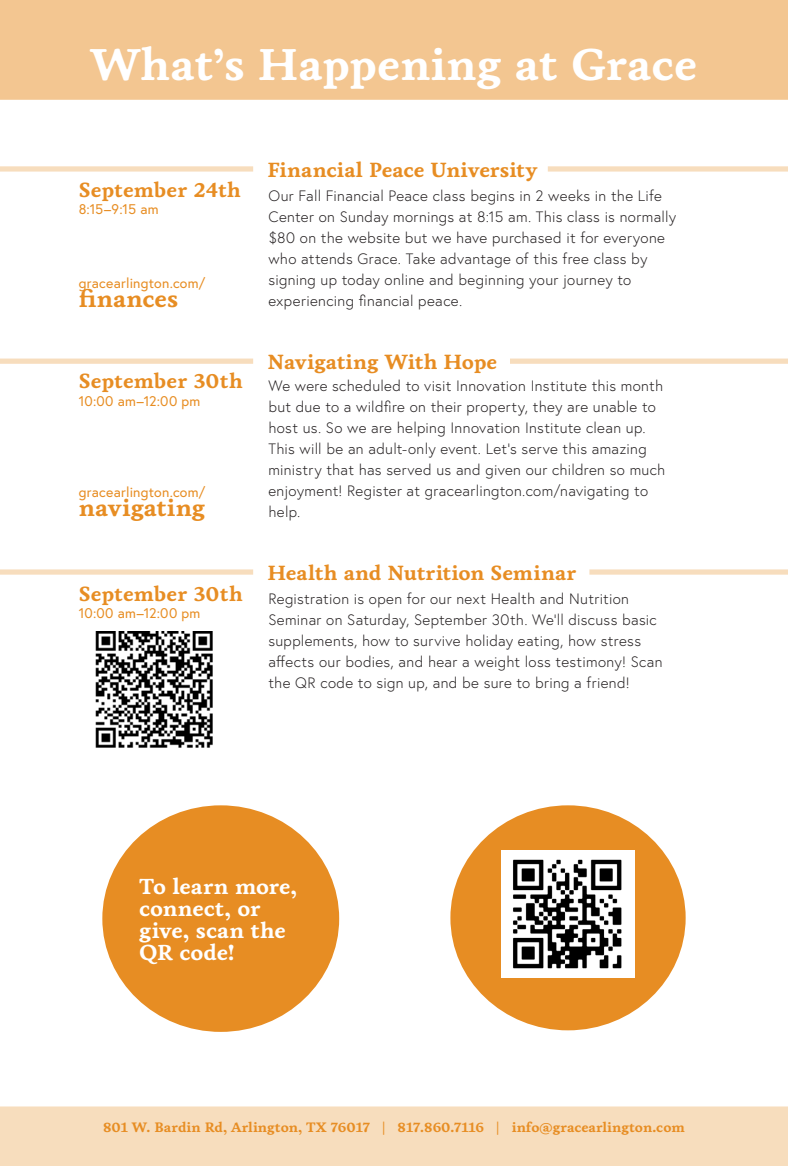
<style>
.page{position:relative;width:788px;height:1166px;background:#fff}
.page>*{position:absolute;margin:0;border:0;box-sizing:border-box;transform-origin:0 0}
.t1{font:700 45.5px "Livory";color:#fff}
.Body{font:700 24.5px "Livory";color:#e78d23}
.Body-2{font:700 22.22px/22.2px "Livory";letter-spacing:-.005em;color:#fff}
.Body-3{font:700 21px "Livory";letter-spacing:.005em;color:#e78d23}
.Body-4{font:300 15.05px/21px "Europa";letter-spacing:.02em;color:#231f20}
.Body-5{font:14px "Europa";letter-spacing:.02em;color:#e78d23}
.t2{font:700 14px "Livory";color:#e78d23}
</style>
<div class="page">
<div style="left:0;top:0;width:788px;height:100px;background:#f3c691"></div>
<div style="left:0;top:1106px;width:788px;height:60px;background:#f7ddbd"></div>
<div style="left:450px;top:805px;width:235px;height:225px;background:#e78d23;border-radius:50%"></div>
<div style="left:102px;top:805px;width:237px;height:226px;background:#e78d23;border-radius:50%"></div>
<img style="left:501px;top:850px;width:133px;height:127px">
<div style="left:0;top:166px;width:253px;height:6px;background:#f7ddbd"></div>
<div style="left:547px;top:166px;width:241px;height:6px;background:#f7ddbd"></div>
<div style="left:0;top:569px;width:253px;height:5px;background:#f7ddbd"></div>
<div style="left:589px;top:569px;width:199px;height:5px;background:#f7ddbd"></div>
<img style="left:95px;top:631px;width:118px;height:117px">
<div style="left:0;top:358px;width:253px;height:6px;background:#f7ddbd"></div>
<div style="left:510px;top:358px;width:277px;height:6px;background:#f7ddbd"></div>
<p class="t1" style="left:91px;top:37px;width:608px">What’s Happening at Grace</p>
<p class="Body-3" style="left:79px;top:177px;width:164px">September 24th</p>
<p class="Body-5" style="left:79px;top:200px;width:81px">8:15–9:15 am</p>
<p class="Body-5" style="left:79px;top:274px;width:128px">gracearlington.com/</p>
<p class="Body" style="left:79px;top:284px;width:101px">finances</p>
<p class="Body-3" style="left:79px;top:368px;width:165px">September 30th</p>
<p class="Body-5" style="left:79px;top:392px;width:123px">10:00 am–12:00 pm</p>
<p class="Body-5" style="left:79px;top:483px;width:128px">gracearlington.com/</p>
<p class="Body" style="left:79px;top:493px;width:128px">navigating</p>
<p class="Body-3" style="left:79px;top:581px;width:165px">September 30th</p>
<p class="Body-5" style="left:79px;top:604px;width:123px">10:00 am–12:00 pm</p>
<p class="Body-3" style="left:267px;top:157px;width:271px">Financial Peace University</p>
<p class="Body-4" style="left:268px;top:185px;width:409px">Our Fall Financial Peace class begins in 2 weeks in the Life Center on Sunday mornings at 8:15 am. This class is normally $80 on the website but we have purchased it for everyone who attends Grace. Take advantage of this free class by signing up today online and beginning your journey to experiencing financial peace.</p>
<p class="Body-3" style="left:267px;top:349px;width:231px">Navigating With Hope</p>
<p class="Body-4" style="left:268px;top:375px;width:398px">We were scheduled to visit Innovation Institute this month but due to a wildfire on their property, they are unable to host us. So we are helping Innovation Institute clean up.<br>This will be an adult-only event. Let’s serve this amazing ministry that has served us and given our children so much enjoyment! Register at gracearlington.com/navigating to help.</p>
<p class="Body-3" style="left:267px;top:560px;width:310px">Health and Nutrition Seminar</p>
<p class="Body-4" style="left:268px;top:588px;width:396px">Registration is open for our next Health and Nutrition Seminar on Saturday, September 30th. We’ll discuss basic supplements, how to survive holiday eating, how stress affects our bodies, and hear a weight loss testimony! Scan the QR code to sign up, and be sure to bring a friend!</p>
<p class="Body-2" style="left:139px;top:875px;width:159px">To learn more, connect, or give, scan the<br>QR code!</p>
<p class="t2" style="left:103px;top:1118px;width:583px">801 W. Bardin Rd, Arlington, TX 76017 | 817.860.7116 | info@gracearlington.com</p>
</div>
